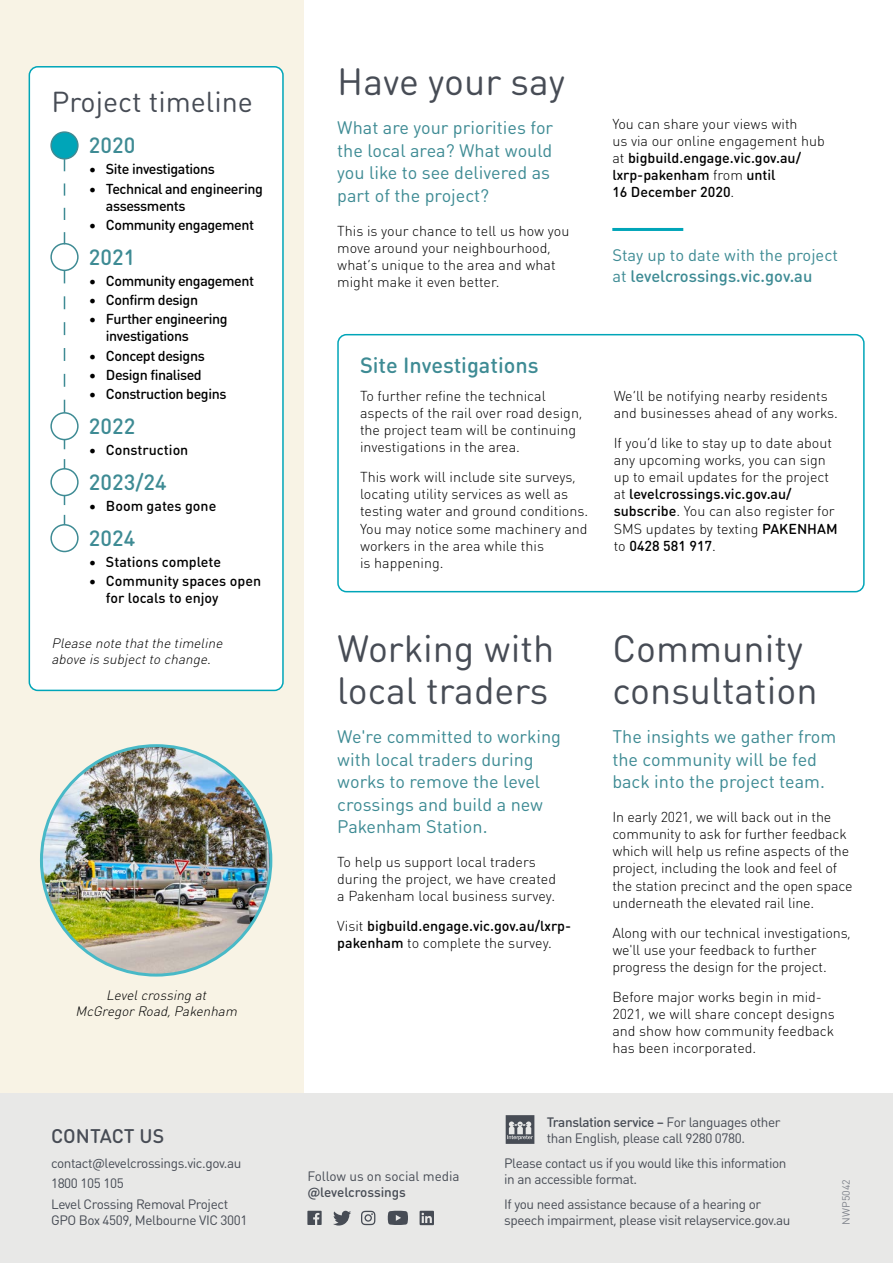
<style>
.page{position:relative;width:893px;height:1263px;background:#fff}
.page>*{position:absolute;margin:0;border:0;box-sizing:border-box;transform-origin:0 0}
.LX_H1{font:37.5px/42px "DIN Round OT";color:#474c55}
.LX_H1-2{font:28.5px "DIN Round OT";color:#474c55}
.LX_H2{font:500 21.75px "DIN Round OT";color:#3e8b94}
.t1{font:500 19.5px "DIN Round OT";color:#474c55}
.LX_intro{font:18px/22.5px "DIN Round OT";color:#3e8b94}
.LX_Pull_Quote{font:16.5px/21px "DIN Round OT";color:#3e8b94}
.LX_Body{font:300 14.25px/17.1px "DIN Round OT";color:#000}
.LX_Body-2{font:500 14.25px/17.1px "DIN Round OT";color:#000}
.LX_Body-3{font:500 14.25px/17.1px "DIN Round OT";letter-spacing:-.03em;color:#000}
.t2{font:13.5px/16.2px "DIN Round OT";letter-spacing:-.03em;color:#474c55}
.LX_Caption{font:italic 300 13.5px/16.2px "DIN Round OT";color:#000;text-align:center}
.t3{font:13.5px "DIN Round OT";letter-spacing:-.005em;color:#474c55}
.t4{font:500 13.5px "DIN Round OT";letter-spacing:-.005em;color:#474c55}
.t5{font:10.5px "DIN Round OT";color:#81858d}
.s1{font-weight:300}
.s2{font-weight:500}
</style>
<div class="page">
<div style="left:0;top:0;width:304px;height:1263px;background:#f8f3e5"></div>
<hr style="left:612px;top:228px;width:71px;height:3px;background:#00a5b8">
<img style="left:41px;top:746px;width:230px;height:229px;border-radius:115px">
<div style="left:337px;top:334px;width:528px;height:258px;border:2px solid #00a5b8;border-radius:9px"></div>
<div style="left:29px;top:67px;width:254px;height:623px;background:#fff;border-radius:9px"></div>
<div style="left:29px;top:66px;width:255px;height:625px;border:2px solid #00a5b8;border-radius:9px"></div>
<div style="left:51px;top:132px;width:27px;height:27px;background:#00a5b8;border-radius:50%"></div>
<div style="left:50px;top:131px;width:29px;height:29px;border:2px solid #3e8b94;border-radius:50%"></div>
<div style="left:50px;top:243px;width:29px;height:28px;border:2px solid #3e8b94;border-radius:50%"></div>
<div style="left:50px;top:412px;width:29px;height:28px;border:2px solid #3e8b94;border-radius:50%"></div>
<div style="left:50px;top:468px;width:29px;height:28px;border:2px solid #3e8b94;border-radius:50%"></div>
<div style="left:50px;top:524px;width:29px;height:28px;border:2px solid #3e8b94;border-radius:50%"></div>
<svg style="left:64px;top:159px;width:1px;height:85px"></svg>
<svg style="left:64px;top:270px;width:1px;height:143px"></svg>
<svg style="left:64px;top:439px;width:1px;height:30px"></svg>
<svg style="left:64px;top:495px;width:1px;height:30px"></svg>
<div style="left:0;top:1093px;width:893px;height:170px;background:#e8e8e7"></div>
<svg style="left:333px;top:1211px;width:18px;height:14px"></svg>
<svg style="left:307px;top:1211px;width:15px;height:14px"></svg>
<svg style="left:361px;top:1211px;width:14px;height:14px"></svg>
<svg style="left:388px;top:1211px;width:20px;height:14px"></svg>
<svg style="left:420px;top:1211px;width:14px;height:14px"></svg>
<svg style="left:506px;top:1115px;width:28px;height:29px"></svg>
<h1 class="LX_H1-2" style="left:51px;top:84px;width:203px">Project timeline</h1>
<h2 class="LX_H2" style="left:89px;top:131px;width:48px">2020</h2>
<p class="LX_Body-3" style="left:89px;top:160px;width:128px">• Site investigations</p>
<p class="LX_Body-3" style="left:106px;top:180px;width:158px;text-indent:-17px">• Technical and engineering assessments</p>
<p class="LX_Body-3" style="left:89px;top:216px;width:167px">• Community engagement</p>
<h2 class="LX_H2" style="left:89px;top:243px;width:48px">2021</h2>
<p class="LX_Body-3" style="left:89px;top:272px;width:167px">• Community engagement</p>
<p class="LX_Body-3" style="left:89px;top:291px;width:111px">• Confirm design</p>
<p class="LX_Body-3" style="left:106px;top:310px;width:123px;text-indent:-17px">• Further engineering investigations</p>
<p class="LX_Body-3" style="left:89px;top:347px;width:117px">• Concept designs</p>
<p class="LX_Body-3" style="left:89px;top:366px;width:114px">• Design finalised</p>
<p class="LX_Body-3" style="left:89px;top:385px;width:139px">• Construction begins</p>
<h2 class="LX_H2" style="left:89px;top:412px;width:48px">2022</h2>
<p class="LX_Body-2" style="left:89px;top:441px;width:101px">• Construction</p>
<h2 class="LX_H2" style="left:89px;top:468px;width:79px">2023/24</h2>
<p class="LX_Body-2" style="left:89px;top:497px;width:129px">• Boom gates gone</p>
<h2 class="LX_H2" style="left:89px;top:524px;width:48px">2024</h2>
<p class="LX_Body-2" style="left:89px;top:553px;width:134px">• Stations complete</p>
<p class="LX_Body-2" style="left:106px;top:572px;width:157px;text-indent:-17px">• Community spaces open for locals to enjoy</p>
<p class="LX_Caption" style="left:52px;top:635px;width:176px;text-align:left">Please note thatthe timeline above is subjectto change.</p>
<p class="LX_Caption" style="left:75px;top:986px;width:166px">Levelcrossing at<br>McGregorRoad,Pakenham</p>
<h3 class="t1" style="left:51px;top:1123px;width:115px">CONTACT US</h3>
<p class="t2" style="left:51px;top:1152px;width:192px;line-height:20.4px">contact@levelcrossings.vic.gov.au<br>1800 105 105<br>Level Crossing Removal Project</p>
<p class="t2" style="left:51px;top:1211px;width:198px">GPO Box 4509, Melbourne VIC 3001</p>
<h1 class="LX_H1" style="left:337px;top:60px;width:229px">Have your say</h1>
<p class="LX_intro" style="left:337px;top:116px;width:217px">What are your priorities for the local area? What would you like to see delivered as part of the project?</p>
<p class="LX_Body" style="left:337px;top:222px;width:234px">This is your chance to tell us how you move around your neighbourhood, what’s unique to the area and what might make it even better.</p>
<p class="LX_Body-2" style="left:612px;top:115px;width:214px"><span class="s1">You can share your views with<br>us via our online engagement hub at</span> bigbuild.engage.vic.gov.au/ lxrp-pakenham <span class="s1">from</span> until<br>16 December 2020<span class="s1">.</span></p>
<p class="LX_Pull_Quote" style="left:612px;top:244px;width:227px">Stay up to date with the project at <span class="s2">levelcrossings.vic.gov.au</span></p>
<h2 class="LX_H2" style="left:360px;top:352px;width:180px">Site Investigations</h2>
<p class="LX_Body" style="left:360px;top:387px;width:224px">To further refine the technical aspects of the rail over road design, the project team will be continuing investigations in the area.</p>
<p class="LX_Body" style="left:360px;top:468px;width:230px">This work will include site surveys, locating utility services as well as testing water and ground conditions.<br>You may notice some machinery and workers in the area while this<br>is happening.</p>
<h1 class="LX_H1" style="left:337px;top:626px;width:218px">Working with local traders</h1>
<p class="LX_intro" style="left:337px;top:725px;width:225px">We're committed to working with local traders during works to remove the level crossings and build a new<br>Pakenham Station.</p>
<p class="LX_Body" style="left:337px;top:853px;width:220px">To help us support local traders during the project, we have created a Pakenham local business survey.</p>
<p class="LX_Body-2" style="left:337px;top:917px;width:235px"><span class="s1">Visit</span> bigbuild.engage.vic.gov.au/lxrp&shy;pakenham <span class="s1">to complete the survey.</span></p>
<p class="LX_Body" style="left:614px;top:387px;width:226px">We’ll be notifying nearby residents and businesses ahead of any works.</p>
<p class="LX_Body" style="left:614px;top:434px;width:225px">If you’d like to stay up to date about any upcoming works, you can sign up to email updates for the project at <span class="s2">levelcrossings.vic.gov.au/ subscribe</span>. You can also register for<br>SMS updates by texting <span class="s2">PAKENHAM </span>to <span class="s2">0428 581 917</span>.</p>
<h1 class="LX_H1" style="left:612px;top:626px;width:207px">Community consultation</h1>
<p class="LX_intro" style="left:612px;top:725px;width:225px">The insights we gather from the community will be fed back into the project team.</p>
<p class="LX_Body" style="left:612px;top:808px;width:242px">In early 2021, we will back out in the community to ask for further feedback which will help us refine aspects of the project, including the look and feel of the station precinct and the open space underneath the elevated rail line.</p>
<p class="LX_Body" style="left:612px;top:924px;width:240px">Along with our technical investigations, we'll use your feedback to further progress the design for the project.</p>
<p class="LX_Body" style="left:612px;top:988px;width:224px">Before major works begin in mid-<br>2021, we will share concept designs and show how community feedback has been incorporated.</p>
<p class="t3" style="left:307px;top:1168px;width:154px">Follow us on social media</p>
<p class="t4" style="left:307px;top:1184px;width:100px">@levelcrossings</p>
<p class="t2" style="left:547px;top:1113px;width:235px"><span class="s2">Translation service –</span> For languages other than English, please call 9280 0780.</p>
<p class="t2" style="left:504px;top:1154px;width:284px">Please contact us if you would like this information in an accessible format.</p>
<p class="t2" style="left:504px;top:1195px;width:288px">If you need assistance because of a hearing or speech impairment, please visit relayservice.gov.au</p>
<p class="t5" style="left:840px;top:1225px;width:47px;rotate:-90deg">NWP5042</p>
</div>
